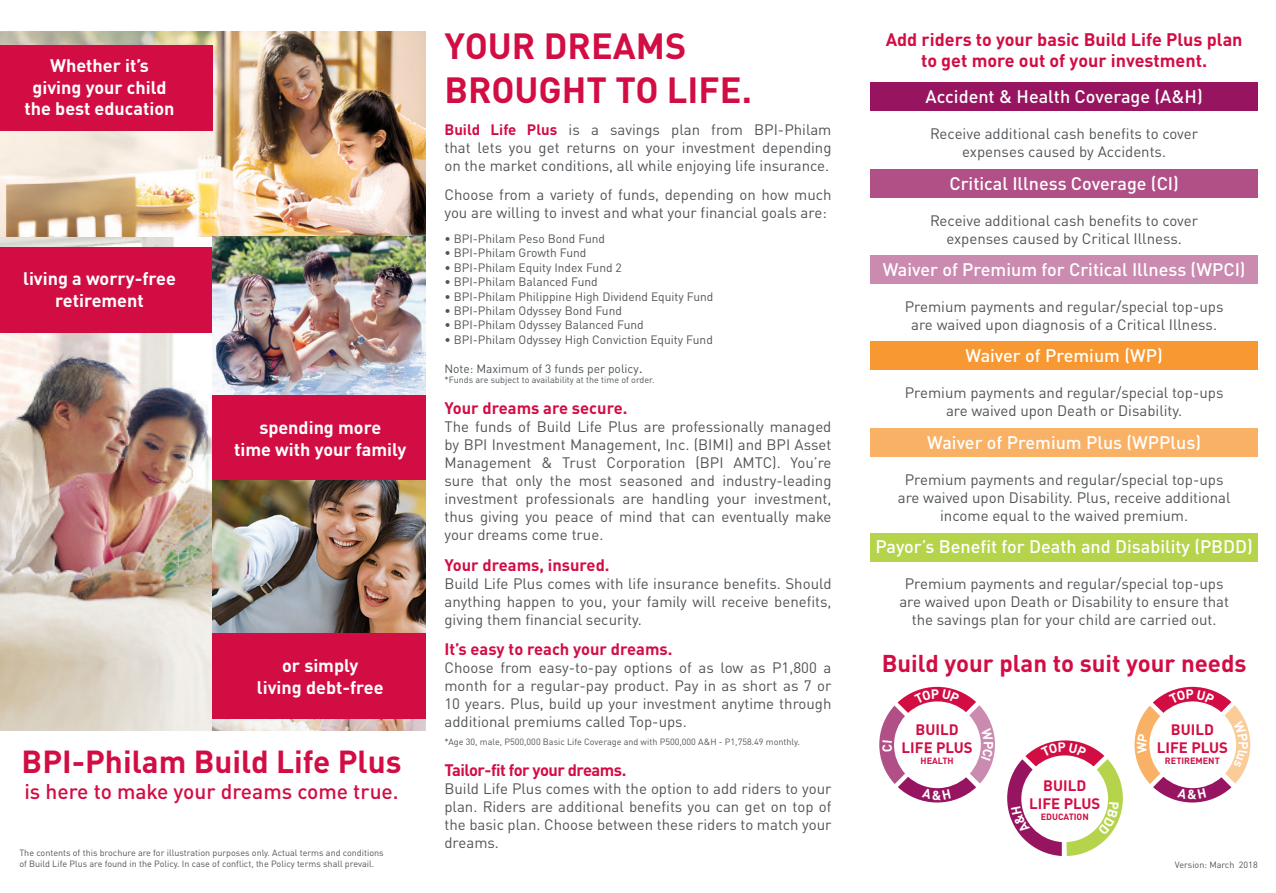
<style>
.page{position:relative;width:1276px;height:893px;background:#fff}
.page>*{position:absolute;margin:0;border:0;box-sizing:border-box;transform-origin:0 0}
.t1{font:700 36px/43.2px "DINOT";color:#d20d44}
.t2{font:700 31.5px "DINOT";color:#d20d44}
.t3{font:700 24px "DINOT";color:#d20d44}
.t4{font:500 21px "DINOT";color:#d20d44}
.t5{font:500 18px "DINOT";color:#fff}
.t6{font:700 18px/21.6px "DINOT";color:#fff;text-align:center}
.t7{font:700 18px/21.6px "DINOT";color:#d20d44;text-align:center}
.t8{font:700 16.5px "DINOT";color:#d20d44}
.t9{font:700 16.5px "DINOT";letter-spacing:-.03em;color:#d20d44}
.t10{font:15px/18px "DINOT";color:#505457;text-align:center}
.t11{font:700 15px/18px "DINOT";color:#d20d44;text-align:center}
.t12{font:700 13.2px "DINOT";color:#fff}
.t13{font:12px "DINOT";color:#505457}
.t14{font:9px/10.8px "DINOT";color:#505457}
.t15{font:700 9px "DINOT";color:#d20d44}
.s1{font-weight:700;color:#d20d44}
.s2{font-size:15px}
</style>
<div class="page">
<div style="left:870px;top:83px;width:387px;height:28px;background:#971560"></div>
<div style="left:870px;top:169px;width:387px;height:28px;background:#b14f87"></div>
<div style="left:870px;top:255px;width:387px;height:29px;background:#cb8aaf"></div>
<div style="left:870px;top:342px;width:387px;height:28px;background:#f79832"></div>
<div style="left:870px;top:428px;width:387px;height:28px;background:#f9b165"></div>
<div style="left:870px;top:534px;width:387px;height:28px;background:#b5d44b"></div>
<img style="left:0;top:236px;width:212px;height:494px">
<img style="left:212px;top:480px;width:213px;height:250px">
<img style="left:1px;top:32px;width:424px;height:204px">
<div style="left:1px;top:45px;width:212px;height:86px;background:#d20d44"></div>
<div style="left:0;top:247px;width:213px;height:86px;background:#d20d44"></div>
<div style="left:212px;top:394px;width:213px;height:86px;background:#d20d44"></div>
<div style="left:212px;top:634px;width:213px;height:85px;background:#d20d44"></div>
<img style="left:212px;top:236px;width:213px;height:158px">
<svg style="left:879px;top:687px;width:116px;height:115px"></svg>
<svg style="left:1007px;top:740px;width:116px;height:116px"></svg>
<svg style="left:1134px;top:687px;width:116px;height:115px"></svg>
<p class="t7" style="left:885px;top:28px;width:358px">Add riders to your basic Build Life Plus plan to get more out of your investment.</p>
<p class="t5" style="left:925px;top:85px;width:279px">Accident &amp; Health Coverage (A&amp;H)</p>
<p class="t10" style="left:930px;top:125px;width:269px">Receive additional cash benefits to cover expenses caused by Accidents.</p>
<p class="t5" style="left:949px;top:172px;width:231px">Critical Illness Coverage (CI)</p>
<p class="t10" style="left:930px;top:211px;width:269px">Receive additional cash benefits to cover expenses caused by Critical Illness.</p>
<p class="t5" style="left:882px;top:258px;width:364px">Waiver of Premium for Critical Illness (WPCI)</p>
<p class="t10" style="left:905px;top:297px;width:320px">Premium payments and regular/special top-ups are waived upon diagnosis of a Critical Illness.</p>
<p class="t5" style="left:965px;top:344px;width:199px">Waiver of Premium (WP)</p>
<p class="t10" style="left:905px;top:384px;width:320px">Premium payments and regular/special top-ups are waived upon Death or Disability.</p>
<p class="t5" style="left:927px;top:431px;width:275px">Waiver of Premium Plus (WPPlus)</p>
<p class="t10" style="left:898px;top:470px;width:334px">Premium payments and regular/special top-ups are waived upon Disability. Plus, receive additional income equal to the waived premium.</p>
<p class="t5" style="left:875px;top:535px;width:379px">Payor’s Benefit for Death and Disability (PBDD)</p>
<p class="t10" style="left:899px;top:575px;width:331px">Premium payments and regular/special top-ups are waived upon Death or Disability to ensure that the savings plan for your child are carried out.</p>
<h3 class="t3" style="left:881px;top:648px;width:366px">Build your plan to suit your needs</h3>
<h1 class="t1" style="left:444px;top:24px;width:309px">YOUR DREAMS<br>BROUGHT TO LIFE.</h1>
<p class="t10" style="left:444px;top:120px;width:388px;text-align:justify"><span class="s1">Build Life Plus</span> is a savings plan from BPI-Philam that lets you get returns on your investment depending on the market conditions, all while enjoying life insurance.</p>
<p class="t10" style="left:444px;top:185px;width:388px;text-align:left">Choose from a variety of funds, depending on how much you are willing to invest and what your financial goals are:</p>
<p class="t13" style="left:444px;top:231px;width:162px">• BPI-Philam Peso Bond Fund</p>
<p class="t13" style="left:444px;top:246px;width:143px">• BPI-Philam Growth Fund</p>
<p class="t13" style="left:444px;top:260px;width:179px">• BPI-Philam Equity Index Fund 2</p>
<p class="t13" style="left:444px;top:274px;width:155px">• BPI-Philam Balanced Fund</p>
<p class="t13" style="left:444px;top:289px;width:270px">• BPI-Philam Philippine High Dividend Equity Fund</p>
<p class="t13" style="left:444px;top:303px;width:179px">• BPI-Philam Odyssey Bond Fund</p>
<p class="t13" style="left:444px;top:318px;width:201px">• BPI-Philam Odyssey Balanced Fund</p>
<p class="t13" style="left:444px;top:332px;width:270px">• BPI-Philam Odyssey High Conviction Equity Fund</p>
<p class="t13" style="left:444px;top:361px;width:200px">Note: Maximum of 3 funds per policy<span class="s2">.</span></p>
<p class="t14" style="left:444px;top:375px;width:212px">*Funds are subject to availability at the time of order.</p>
<p class="t8" style="left:444px;top:397px;width:184px">Your dreams are secure.</p>
<p class="t10" style="left:444px;top:417px;width:388px;text-align:justify">The funds of Build Life Plus are professionally managed by BPI Investment Management, Inc. (BIMI) and BPI Asset Management &amp; Trust Corporation (BPI AMTC). You’re sure that only the most seasoned and industry-leading investment professionals are handling your investment, thus giving you peace of mind that can eventually make your dreams come true.</p>
<p class="t8" style="left:444px;top:554px;width:167px">Your dreams, insured.</p>
<p class="t10" style="left:444px;top:574px;width:388px;text-align:justify">Build Life Plus comes with life insurance benefits. Should anything happen to you, your family will receive benefits, giving them financial security.</p>
<p class="t8" style="left:444px;top:638px;width:229px">It’s easy to reach your dreams.</p>
<p class="t10" style="left:444px;top:659px;width:388px;text-align:justify">Choose from easy-to-pay options of as low as P1,800 a month for a regular-pay product. Pay in as short as 7 or 10 years. Plus, build up your investment anytime through additional premiums called Top-ups.</p>
<p class="t14" style="left:444px;top:736px;width:357px">*Age 30, male, P500,000 Basic Life Coverage and with P500,000 A&amp;H - P1,758.49 monthly.</p>
<p class="t9" style="left:444px;top:759px;width:183px">Tailor-fit for your dreams.</p>
<p class="t10" style="left:444px;top:779px;width:388px;text-align:justify">Build Life Plus comes with the option to add riders to your plan. Riders are additional benefits you can get on top of the basic plan. Choose between these riders to match your dreams.</p>
<p class="t6" style="left:25px;top:54px;width:151px">Whether it’s giving your child the best education</p>
<p class="t6" style="left:23px;top:267px;width:154px">living a worry-free retirement</p>
<p class="t6" style="left:234px;top:416px;width:174px">spending more<br>time with your family</p>
<p class="t6" style="left:257px;top:654px;width:128px">or simply<br>living debt-free</p>
<p class="t11" style="left:901px;top:721px;width:73px">BUILD<br>LIFE PLUS</p>
<p class="t15" style="left:920px;top:755px;width:35px">HEALTH</p>
<p class="t11" style="left:1157px;top:721px;width:73px">BUILD<br>LIFE PLUS</p>
<p class="t15" style="left:1165px;top:755px;width:56px">RETIREMENT</p>
<p class="t12" style="left:997px;top:741px;width:10px;rotate:90deg">P</p>
<h2 class="t2" style="left:22px;top:741px;width:381px">BPI-Philam Build Life Plus</h2>
<h3 class="t4" style="left:24px;top:777px;width:376px">is here to make your dreams come true.</h3>
<p class="t11" style="left:1029px;top:776px;width:73px">BUILD<br>LIFE PLUS</p>
<p class="t15" style="left:1040px;top:811px;width:50px">EDUCATION</p>
<p class="t14" style="left:19px;top:847px;width:366px">The contents of this brochure are for illustration purposes only. Actual terms and conditions of Build Life Plus are found in the Policy. In case of conflict, the Policy terms shall prevail.</p>
<p class="t14" style="left:1174px;top:859px;width:84px">Version: March 2018</p>
</div>
